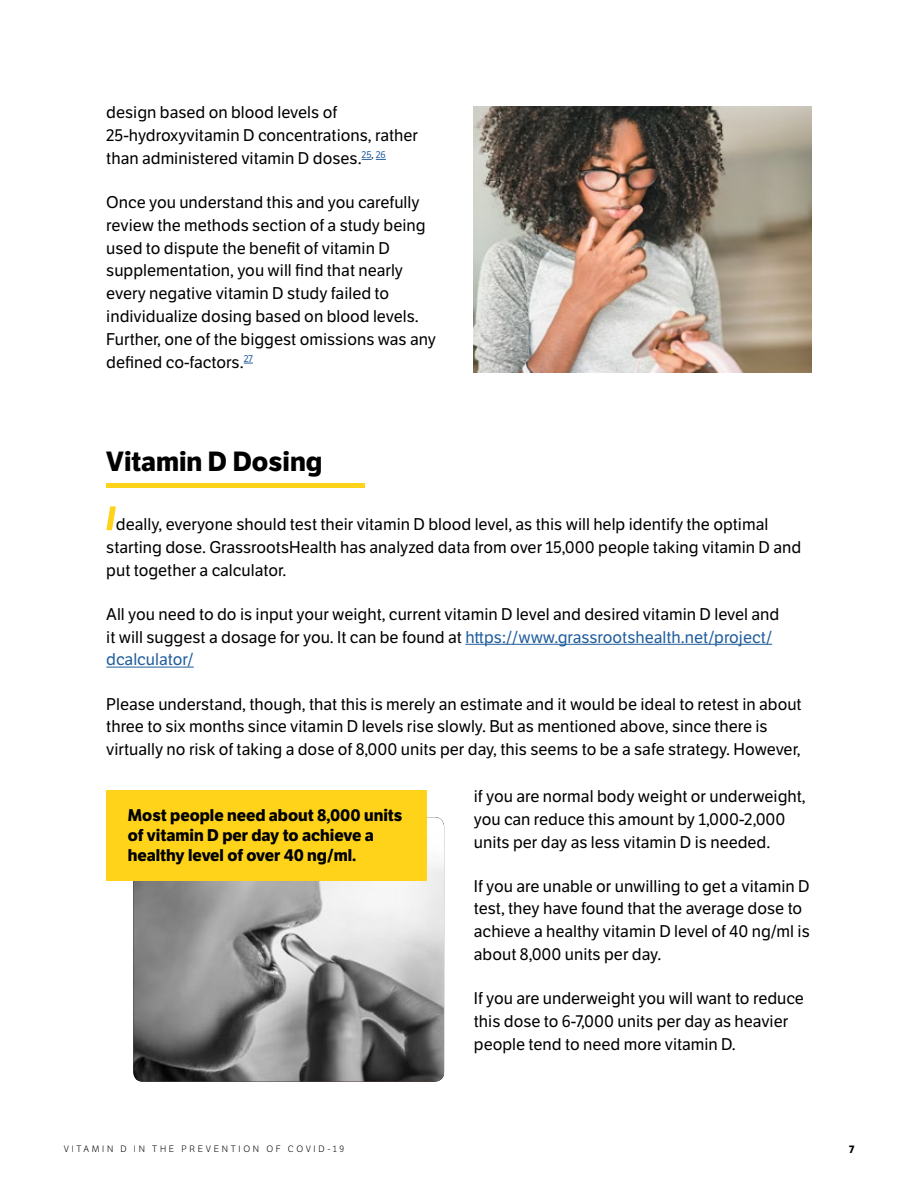
<style>
.page{position:relative;width:918px;height:1188px;background:#fff}
.page>*{position:absolute;margin:0;border:0;box-sizing:border-box;transform-origin:0 0}
.t1{font:700 27px "LFT Etica";color:#000}
.t2{font:16.5px/22.8px "LFT Etica";color:#000}
.t3{font:700 16.5px/19.8px "LFT Etica";color:#000}
.t4{font:700 10.5px "LFT Etica";color:#000}
.t5{font:300 9px "LFT Etica";letter-spacing:.3em;color:#000}
.s1{color:#215e9e}
</style>
<div class="page">
<svg style="left:362px;top:159px;width:24px;height:1px"></svg>
<hr style="left:465px;top:644px;width:307px;height:1px;background:#215e9e">
<hr style="left:106px;top:667px;width:88px;height:1px;background:#215e9e">
<svg style="left:106px;top:506px;width:10px;height:24px"></svg>
<div style="left:106px;top:483px;width:259px;height:5px;background:#fed31a"></div>
<img style="left:133px;top:817px;width:311px;height:265px">
<div style="left:106px;top:790px;width:321px;height:90px;background:#fed31a"></div>
<img style="left:474px;top:106px;width:338px;height:267px">
<p class="t2" style="left:106px;top:102px;width:313px">design based on blood levels of<br>25-hydroxyvitamin D concentrations, rather than administered vitamin D doses.<sup>25</sup><sup>,</sup> <sup>26</sup></p>
<p class="t2" style="left:106px;top:192px;width:331px">Once you understand this and you carefully review the methods section of a study being used to dispute the benefit of vitamin D supplementation, you will find that nearly every negative vitamin D study failed to individualize dosing based on blood levels.<br>Further, one of the biggest omissions was any defined co-factors.<sup>27</sup></p>
<h1 class="t1" style="left:106px;top:451px;width:218px">Vitamin D Dosing</h1>
<p class="t2" style="left:106px;top:514px;width:697px;text-indent:10px">deally, everyone should test their vitamin D blood level, as this will help identify the optimal starting dose. GrassrootsHealth has analyzed data from over 15,000 people taking vitamin D and put together a calculator.</p>
<p class="t2" style="left:106px;top:604px;width:675px">All you need to do is input your weight, current vitamin D level and desired vitamin D level and it will suggest a dosage for you. It can be found at <span class="s1">https://www.grassrootshealth.net/project/ dcalculator/</span></p>
<p class="t2" style="left:106px;top:694px;width:697px">Please understand, though, that this is merely an estimate and it would be ideal to retest in about three to six months since vitamin D levels rise slowly. But as mentioned above, since there is virtually no risk of taking a dose of 8,000 units per day, this seems to be a safe strategy. However,</p>
<p class="t3" style="left:128px;top:807px;width:276px">Most people need about 8,000 units of vitamin D per day to achieve a healthy level of over 40 ng/ml.</p>
<p class="t2" style="left:474px;top:786px;width:333px">if you are normal body weight or underweight, you can reduce this amount by 1,000-2,000 units per day as less vitamin D is needed.</p>
<p class="t2" style="left:474px;top:876px;width:337px">If you are unable or unwilling to get a vitamin D test, they have found that the average dose to achieve a healthy vitamin D level of 40 ng/ml is about 8,000 units per day.</p>
<p class="t2" style="left:474px;top:988px;width:332px">If you are underweight you will want to reduce this dose to 6-7,000 units per day as heavier people tend to need more vitamin D.</p>
<p class="t5" style="left:64px;top:1143px;width:282px">VITAMIN D IN THE PREVENTION OF COVID-19</p>
<p class="t4" style="left:849px;top:1145px;width:7px">7</p>
</div>
